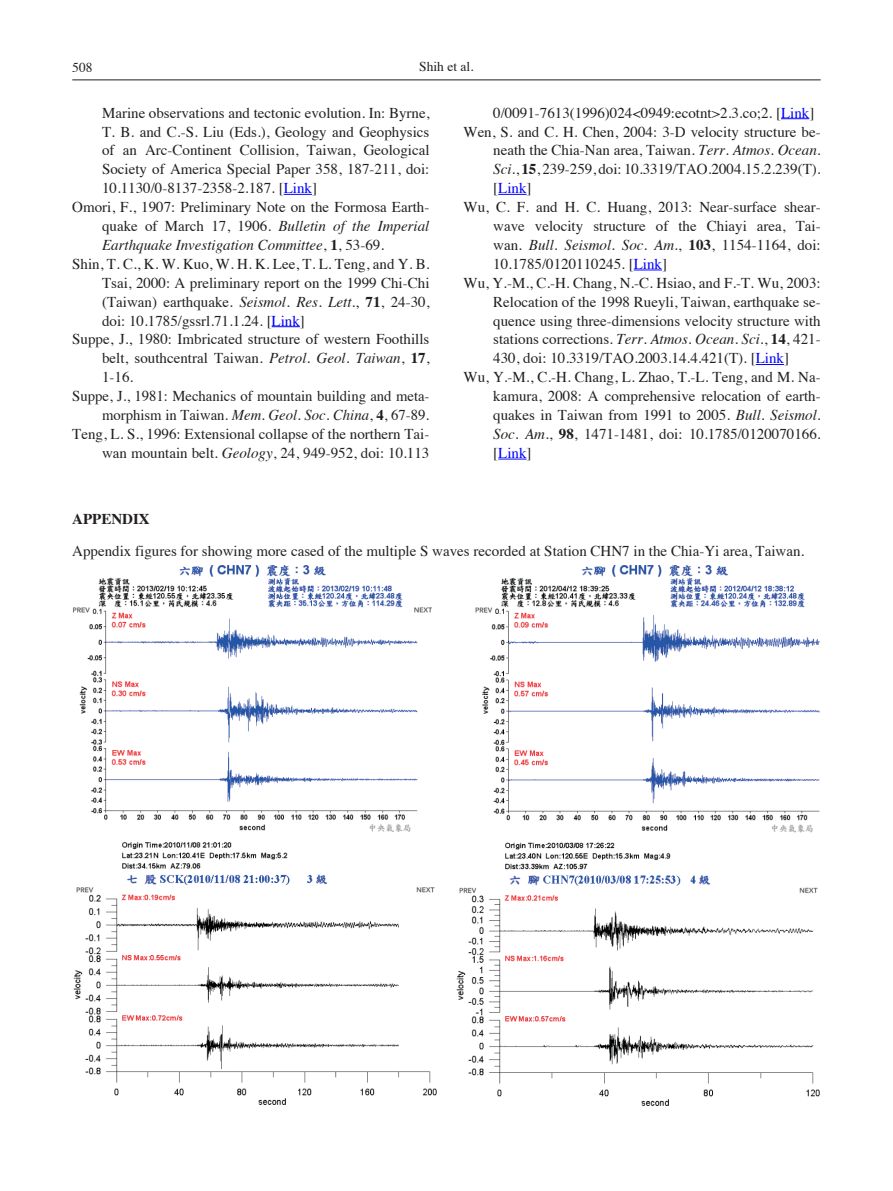
<style>
.page{position:relative;width:893px;height:1191px;background:#fff}
.page>*{position:absolute;margin:0;border:0;box-sizing:border-box;transform-origin:0 0}
.M-Ref{font:15px/18.9px "Times";color:#231f20;text-align:justify}
.M-Text_0_Indent{font:15px "Times";color:#231f20}
.F-Ref__Title{font:700 15px "Times";color:#231f20}
.t1{font:13.5px "Times";color:#231f20}
.s1{color:#00f}
.s2{font-style:italic}
.s3{font-weight:700}
</style>
<div class="page">
<hr style="left:72px;top:79px;width:749px;height:1px;background:#231f20">
<svg style="left:284px;top:194px;width:28px;height:1px"></svg>
<svg style="left:272px;top:326px;width:28px;height:1px"></svg>
<svg style="left:781px;top:118px;width:28px;height:1px"></svg>
<svg style="left:498px;top:194px;width:29px;height:1px"></svg>
<svg style="left:634px;top:270px;width:28px;height:1px"></svg>
<svg style="left:756px;top:364px;width:28px;height:1px"></svg>
<svg style="left:498px;top:459px;width:29px;height:1px"></svg>
<img style="left:73px;top:565px;width:359px;height:267px">
<img style="left:475px;top:565px;width:345px;height:268px">
<img style="left:73px;top:842px;width:364px;height:263px">
<img style="left:456px;top:842px;width:364px;height:264px">
<p class="t1" style="left:72px;top:55px;width:22px">508</p>
<p class="t1" style="left:419px;top:54px;width:56px">Shih et al.</p>
<p class="M-Ref" style="left:102px;top:102px;width:329px">Marine observations and tectonic evolution. In: Byrne, T. B. and C.-S. Liu (Eds.), Geology and Geophysics of an Arc-Continent Collision, Taiwan, Geological Society of America Special Paper 358, 187-211, doi:<br>10.1130/0-8137-2358-2.187. [<span class="s1">Link</span>]</p>
<p class="M-Ref" style="left:102px;top:196px;width:329px;text-indent:-30px">Omori, F., 1907: Preliminary Note on the Formosa Earth&shy;quake of March 17, 1906. <span class="s2">Bulletin of the Imperial Earthquake Investigation Committee</span>, <span class="s3">1</span>, 53-69.</p>
<p class="M-Ref" style="left:102px;top:253px;width:329px;text-indent:-30px">Shin, T. C., K. W. Kuo, W. H. K. Lee, T. L. Teng, and Y. B.<br>Tsai, 2000: A preliminary report on the 1999 Chi-Chi (Taiwan) earthquake. <span class="s2">Seismol. Res. Lett.</span>, <span class="s3">71</span>, 24-30, doi: 10.1785/gssrl.71.1.24. [<span class="s1">Link</span>]</p>
<p class="M-Ref" style="left:102px;top:329px;width:329px;text-indent:-30px">Suppe, J., 1980: Imbricated structure of western Foothills belt, southcentral Taiwan. <span class="s2">Petrol. Geol. Taiwan</span>, <span class="s3">17</span>, 1-16.</p>
<p class="M-Ref" style="left:72px;top:385px;width:359px;text-align:right">Suppe, J., 1981: Mechanics of mountain building and meta&shy;morphism in Taiwan. <span class="s2">Mem. Geol. Soc. China</span>, <span class="s3">4</span>, 67-89.</p>
<p class="M-Ref" style="left:72px;top:423px;width:359px;text-align:right">Teng, L. S., 1996: Extensional collapse of the northern Tai&shy;wan mountain belt. <span class="s2">Geology</span>, 24, 949-952, doi: 10.113</p>
<p class="M-Ref" style="left:493px;top:102px;width:323px">0/0091-7613(1996)024&lt;0949:ecotnt&gt;2.3.co;2. [<span class="s1">Link</span>]</p>
<p class="M-Ref" style="left:493px;top:121px;width:329px;text-indent:-30px">Wen, S. and C. H. Chen, 2004: 3-D velocity structure be&shy;neath the Chia-Nan area, Taiwan. <span class="s2">Terr. Atmos. Ocean.<br>Sci.</span>, <span class="s3">15</span>, 239-259, doi: 10.3319/TAO.2004.15.2.239(T). [<span class="s1">Link</span>]</p>
<p class="M-Ref" style="left:493px;top:196px;width:329px;text-indent:-30px">Wu, C. F. and H. C. Huang, 2013: Near-surface shear&shy;wave velocity structure of the Chiayi area, Tai&shy;wan. <span class="s2">Bull. Seismol. Soc. Am.</span>, <span class="s3">103</span>, 1154-1164, doi:<br>10.1785/0120110245. [<span class="s1">Link</span>]</p>
<p class="M-Ref" style="left:493px;top:272px;width:329px;text-indent:-30px">Wu, Y.-M., C.-H. Chang, N.-C. Hsiao, and F.-T. Wu, 2003:<br>Relocation of the 1998 Rueyli, Taiwan, earthquake se&shy;quence using three-dimensions velocity structure with stations corrections. <span class="s2">Terr. Atmos. Ocean. Sci.</span>, <span class="s3">14</span>, 421- 430, doi: 10.3319/TAO.2003.14.4.421(T). [<span class="s1">Link</span>]</p>
<p class="M-Ref" style="left:493px;top:366px;width:329px;text-indent:-30px">Wu, Y.-M., C.-H. Chang, L. Zhao, T.-L. Teng, and M. Na&shy;kamura, 2008: A comprehensive relocation of earth&shy;quakes in Taiwan from 1991 to 2005. <span class="s2">Bull. Seismol.<br>Soc. Am.</span>, <span class="s3">98</span>, 1471-1481, doi: 10.1785/0120070166. [<span class="s1">Link</span>]</p>
<p class="F-Ref__Title" style="left:72px;top:505px;width:79px">APPENDIX</p>
<p class="M-Text_0_Indent" style="left:72px;top:537px;width:733px">Appendix figures for showing more cased of the multiple S waves recorded at Station CHN7 in the Chia-Yi area, Taiwan.</p>
</div>
